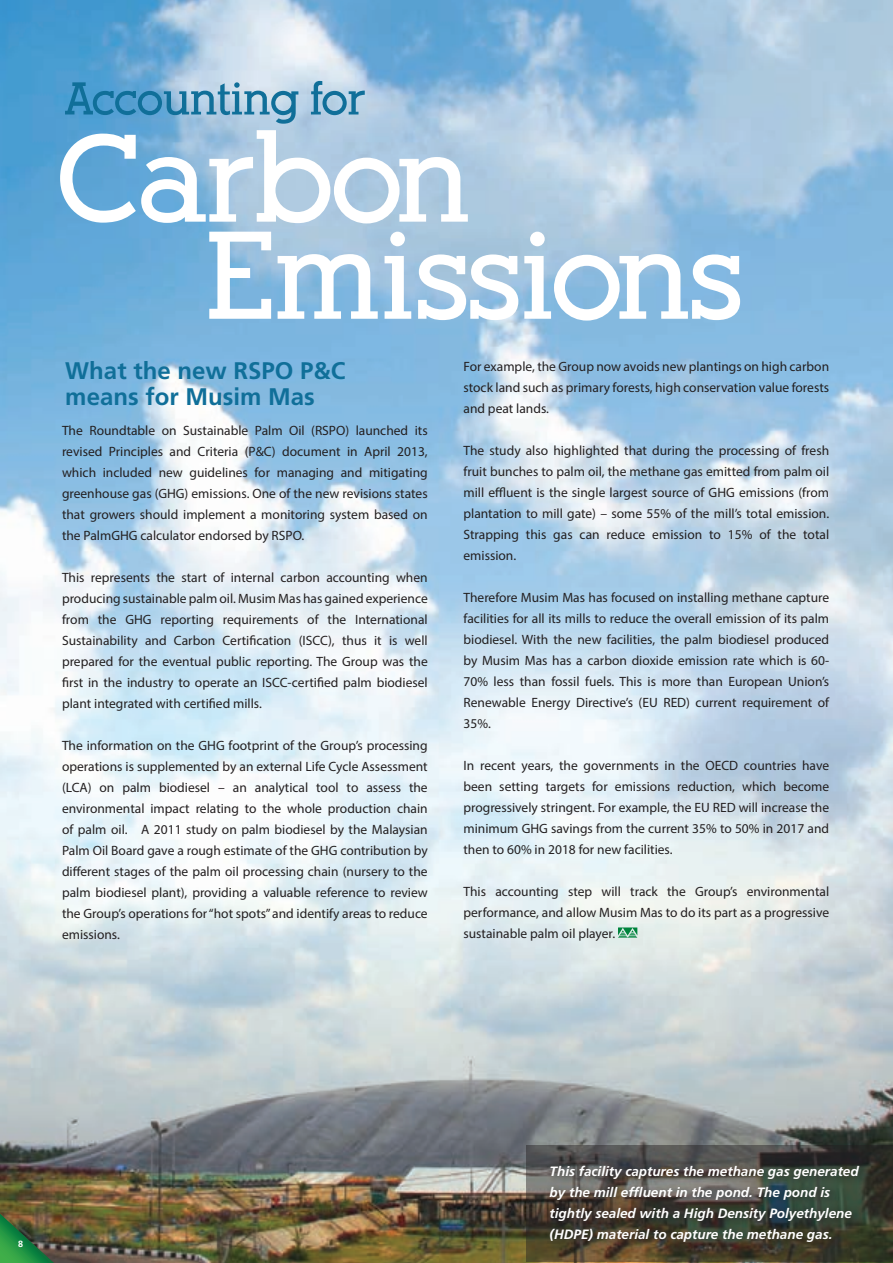
<style>
.page{position:relative;width:893px;height:1263px;background:#fff}
.page>*{position:absolute;margin:0;border:0;box-sizing:border-box;transform-origin:0 0}
.t1{font:700 24px/25.5px "Frutiger";color:#106f99}
.t2{font:13.5px/21px "Myriad Pro";color:#231f20;text-align:justify}
.t3{font:italic 700 13.5px/21px "Frutiger";color:#fff}
.t4{font:700 9px "Frutiger";color:#fff}
</style>
<div class="page">
<img style="left:0;top:0;width:893px;height:1263px">
<svg style="left:65px;top:81px;width:300px;height:43px;background:#74abcd"></svg>
<svg style="left:60px;top:130px;width:408px;height:93px"></svg>
<svg style="left:209px;top:232px;width:531px;height:89px"></svg>
<svg style="left:618px;top:927px;width:19px;height:11px"></svg>
<svg style="left:0;top:1214px;width:54px;height:49px;background:#40733f"></svg>
<svg style="left:526px;top:1146px;width:366px;height:116px;background:#464237"></svg>
<div style="left:544px;top:1160px;width:325px;height:91px;background:#231f20;opacity:.75"></div>
<h1 class="t1" style="left:65px;top:358px;width:282px">What the new RSPO P&amp;C means for Musim Mas</h1>
<p class="t2" style="left:62px;top:419px;width:367px">The Roundtable on Sustainable Palm Oil (RSPO) launched its revised Principles and Criteria (P&amp;C) document in April 2013, which included new guidelines for managing and mitigating greenhouse gas (GHG) emissions. One of the new revisions states that growers should implement a monitoring system based on the PalmGHG calculator endorsed by RSPO.</p>
<p class="t2" style="left:62px;top:566px;width:367px">This represents the start of internal carbon accounting when producing sustainable palm oil. Musim Mas has gained experience from the GHG reporting requirements of the International Sustainability and Carbon Certification (ISCC), thus it is well prepared for the eventual public reporting. The Group was the first in the industry to operate an ISCC-certified palm biodiesel plant integrated with certified mills.</p>
<p class="t2" style="left:62px;top:734px;width:367px">The information on the GHG footprint of the Group’s processing operations is supplemented by an external Life Cycle Assessment (LCA) on palm biodiesel – an analytical tool to assess the environmental impact relating to the whole production chain of palm oil. A 2011 study on palm biodiesel by the Malaysian Palm Oil Board gave a rough estimate of the GHG contribution by different stages of the palm oil processing chain (nursery to the palm biodiesel plant), providing a valuable reference to review the Group’s operations for “hot spots” and identify areas to reduce emissions.</p>
<p class="t2" style="left:463px;top:356px;width:367px">For example, the Group now avoids new plantings on high carbon stock land such as primary forests, high conservation value forests and peat lands.</p>
<p class="t2" style="left:463px;top:440px;width:367px">The study also highlighted that during the processing of fresh fruit bunches to palm oil, the methane gas emitted from palm oil mill effluent is the single largest source of GHG emissions (from plantation to mill gate) – some 55% of the mill’s total emission.<br>Strapping this gas can reduce emission to 15% of the total emission.</p>
<p class="t2" style="left:463px;top:587px;width:367px">Therefore Musim Mas has focused on installing methane capture facilities for all its mills to reduce the overall emission of its palm biodiesel. With the new facilities, the palm biodiesel produced by Musim Mas has a carbon dioxide emission rate which is 60- 70% less than fossil fuels. This is more than European Union’s Renewable Energy Directive’s (EU RED) current requirement of 35%.</p>
<p class="t2" style="left:463px;top:755px;width:367px">In recent years, the governments in the OECD countries have been setting targets for emissions reduction, which become progressively stringent. For example, the EU RED will increase the minimum GHG savings from the current 35% to 50% in 2017 and then to 60% in 2018 for new facilities.</p>
<p class="t2" style="left:463px;top:881px;width:367px">This accounting step will track the Group’s environmental performance, and allow Musim Mas to do its part as a progressive sustainable palm oil player.</p>
<p class="t4" style="left:18px;top:1239px;width:7px">8</p>
<p class="t3" style="left:550px;top:1160px;width:311px">This facility captures the methane gas generated by the mill effluent in the pond. The pond is tightly sealed with a High Density Polyethylene (HDPE) material to capture the methane gas.</p>
</div>
